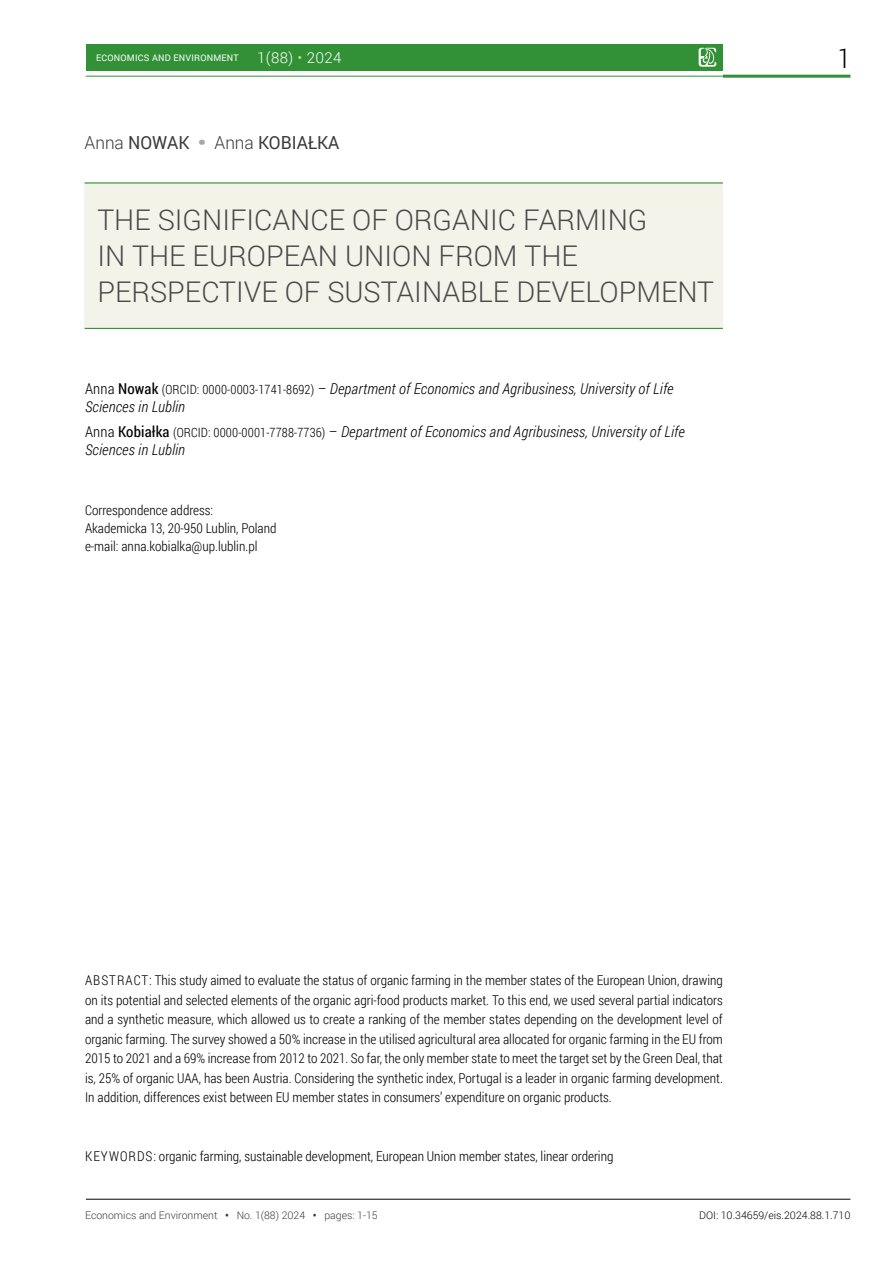
<style>
.page{position:relative;width:893px;height:1263px;background:#fff}
.page>*{position:absolute;margin:0;border:0;box-sizing:border-box;transform-origin:0 0}
.t1{font:300 28.5px/36px "Roboto";color:#494948}
.t2{font:300 27px "Roboto Condensed";color:#000}
.t3{font:18px "Roboto";color:#3b3b3a;scale:.96 1}
.t4{font:italic 300 15px/18px "Roboto Condensed";letter-spacing:.01em;color:#000}
.t5{font:300 13.5px/19.5px "Roboto Condensed";color:#000}
.t6{font:300 10.5px "Roboto";color:#3b3b3a}
.t7{font:300 10.5px "Roboto";color:#000}
.t8{font:9px "Roboto";letter-spacing:.025em;color:#fff}
.s1{font-weight:300;font-size:15px}
.s2{font-weight:300;font-size:15px;color:#c4d983}
.s3{font-weight:300}
.s4{font-weight:900;color:#a7a7a8}
.s5{font-style:normal}
.s6{font-weight:400;font-style:normal}
.s7{font-style:normal;font-size:12.75px}
.s8{font-weight:700}
</style>
<div class="page">
<div style="left:86px;top:44px;width:637px;height:26px;background:#329137"></div>
<svg style="left:699px;top:48px;width:17px;height:19px"></svg>
<hr style="left:86px;top:76px;width:637px;height:1px;background:#329137">
<hr style="left:723px;top:75px;width:127px;height:3px;background:#329137">
<hr style="left:86px;top:1199px;width:764px;height:1px;background:#000">
<div style="left:85px;top:183px;width:638px;height:145px;background:#f4f3ea"></div>
<hr style="left:85px;top:182px;width:638px;height:2px;background:#329137">
<hr style="left:85px;top:328px;width:638px;height:1px;background:#329137">
<p class="t8" style="left:96px;top:51px;width:247px">ECONOMICS AND ENVIRONMENT <span class="s1">1(88)</span> <span class="s2">•</span> <span class="s1">2024</span></p>
<h2 class="t2" style="left:838px;top:40px;width:14px">1</h2>
<h3 class="t3" style="left:85px;top:130px;width:267px"><span class="s3">Anna</span> NOWAK <span class="s4">•</span> <span class="s3">Anna</span> KOBIAŁKA</h3>
<h1 class="t1" style="left:97px;top:201px;width:618px">THE SIGNIFICANCE OF ORGANIC FARMING<br>IN THE EUROPEAN UNION FROM THE<br>PERSPECTIVE OF SUSTAINABLE DEVELOPMENT</h1>
<p class="t4" style="left:85px;top:379px;width:590px"><span class="s5">Anna</span> <span class="s6">Nowak</span> <span class="s7">(ORCID: 0000-0003-1741-8692)</span> <span class="s5">–</span> Department of Economics and Agribusiness, University of Life<br>Sciences in Lublin</p>
<p class="t4" style="left:85px;top:422px;width:601px"><span class="s5">Anna</span> <span class="s6">Kobiałka</span> <span class="s7">(ORCID: 0000-0001-7788-7736)</span> <span class="s5">–</span> Department of Economics and Agribusiness, University of Life<br>Sciences in Lublin</p>
<p class="t5" style="left:85px;top:501px;width:193px;line-height:18px">Correspondence address:<br>Akademicka 13, 20-950 Lublin, Poland e-mail: anna.kobialka@up.lublin.pl</p>
<p class="t5" style="left:85px;top:970px;width:639px;text-align:justify">ABSTRACT: This study aimed to evaluate the status of organic farming in the member states of the European Union, drawing on its potential and selected elements of the organic agri-food products market. To this end, we used several partial indicators and a synthetic measure, which allowed us to create a ranking of the member states depending on the development level of organic farming. The survey showed a 50% increase in the utilised agricultural area allocated for organic farming in the EU from 2015 to 2021 and a 69% increase from 2012 to 2021. So far, the only member state to meet the target set by the Green Deal, that is, 25% of organic UAA, has been Austria. Considering the synthetic index, Portugal is a leader in organic farming development.<br>In addition, differences exist between EU member states in consumers’ expenditure on organic products.</p>
<p class="t5" style="left:85px;top:1146px;width:530px">KEYWORDS: organic farming, sustainable development, European Union member states, linear ordering</p>
<p class="t6" style="left:85px;top:1208px;width:294px">Economics and Environment <span class="s8">•</span> No. 1(88) 2024 <span class="s8">•</span> pages: 1-15</p>
<p class="t7" style="left:699px;top:1208px;width:153px">DOI: 10.34659/eis.2024.88.1.710</p>
</div>
